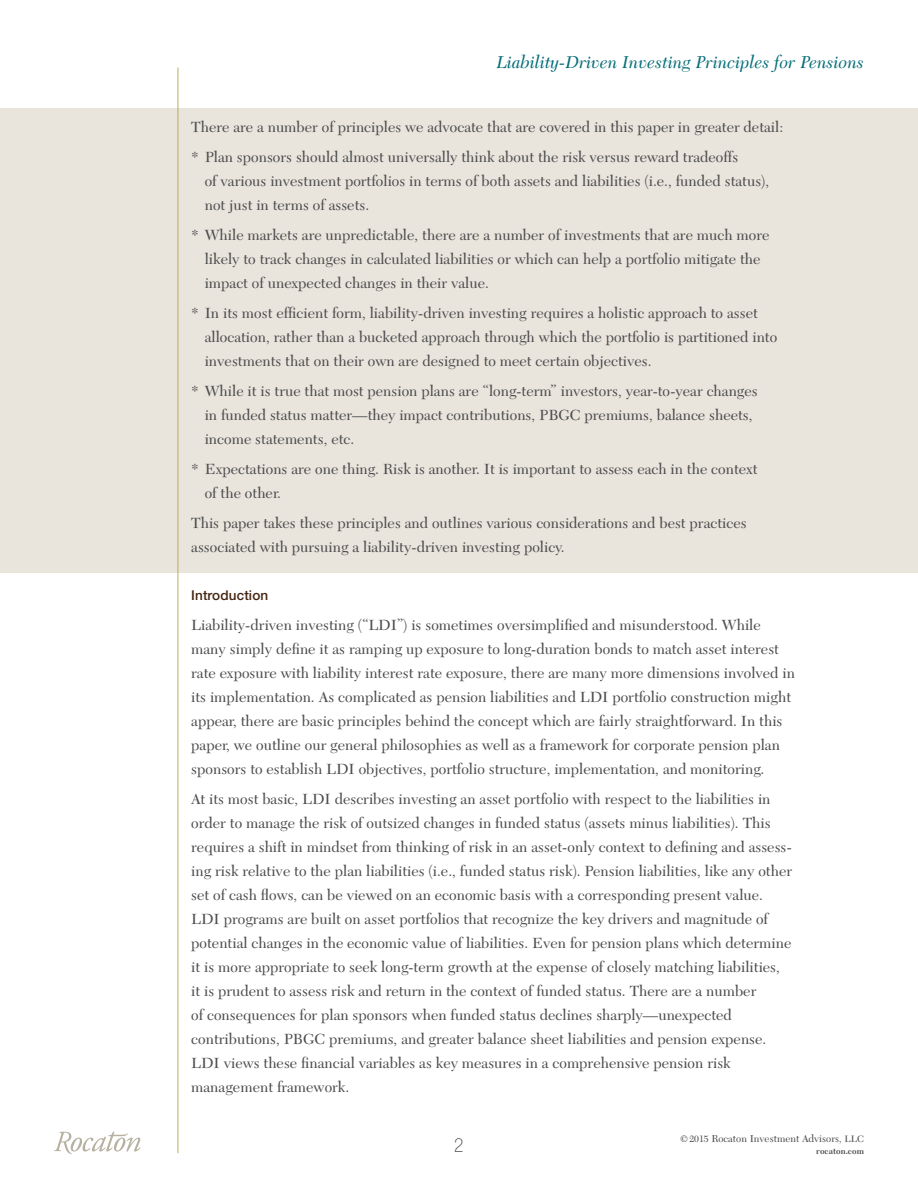
<style>
.page{position:relative;width:918px;height:1188px;background:#fff}
.page>*{position:absolute;margin:0;border:0;box-sizing:border-box;transform-origin:0 0}
.t1{font:100 condensed 19.5px "Helvetica Neue";color:#4b4c4d}
.t2{font:italic 18px "Transitional 511 BT";letter-spacing:.01em;color:#076e79}
.Article_Text{font:15.3px/24px "Transitional 511 BT";letter-spacing:.005em;color:#4b4c4d}
.Section_subhead{font:500 13.5px "Helvetica Neue";letter-spacing:.01em;color:#442411}
.t3{font:10.5px "Transitional 511 BT";letter-spacing:.005em;color:#4b4c4d}
.t4{font:700 9px "Transitional 511 BT";letter-spacing:.005em;color:#4b4c4d}
.s1{font-size:9.75px}
</style>
<div class="page">
<div style="left:0;top:108px;width:918px;height:464px;background:#e9e4dc"></div>
<hr style="left:178px;top:68px;width:1px;height:1085px;background:#baae57">
<svg style="left:54px;top:1132px;width:86px;height:22px"></svg>
<p class="t2" style="left:496px;top:50px;width:369px">Liability-Driven Investing Principles for Pensions</p>
<p class="Article_Text" style="left:191px;top:115px;width:593px">There are a number of principles we advocate that are covered in this paper in greater detail:</p>
<p class="Article_Text" style="left:205px;top:145px;width:566px;text-indent:-14px">* Plan sponsors should almost universally think about the risk versus reward tradeoffs<br>of various investment portfolios in terms of both assets and liabilities (i.e., funded status), not just in terms of assets.</p>
<p class="Article_Text" style="left:205px;top:223px;width:566px;text-indent:-14px">* While markets are unpredictable, there are a number of investments that are much more likely to track changes in calculated liabilities or which can help a portfolio mitigate the impact of unexpected changes in their value.</p>
<p class="Article_Text" style="left:205px;top:301px;width:574px;text-indent:-14px">* In its most efficient form, liability-driven investing requires a holistic approach to asset allocation, rather than a bucketed approach through which the portfolio is partitioned into investments that on their own are designed to meet certain objectives.</p>
<p class="Article_Text" style="left:205px;top:379px;width:555px;text-indent:-14px">* While it is true that most pension plans are “long-term” investors, year-to-year changes in funded status matter—they impact contributions, PBGC premiums, balance sheets, income statements, etc.</p>
<p class="Article_Text" style="left:205px;top:457px;width:554px;text-indent:-14px">* Expectations are one thing. Risk is another. It is important to assess each in the context of the other.</p>
<p class="Article_Text" style="left:191px;top:511px;width:557px">This paper takes these principles and outlines various considerations and best practices associated with pursuing a liability-driven investing policy.</p>
<p class="Section_subhead" style="left:191px;top:587px;width:79px">Introduction</p>
<p class="Article_Text" style="left:191px;top:613px;width:605px">Liability-driven investing (“LDI”) is sometimes oversimplified and misunderstood. While many simply define it as ramping up exposure to long-duration bonds to match asset interest rate exposure with liability interest rate exposure, there are many more dimensions involved in its implementation. As complicated as pension liabilities and LDI portfolio construction might appear, there are basic principles behind the concept which are fairly straightforward. In this paper, we outline our general philosophies as well as a framework for corporate pension plan sponsors to establish LDI objectives, portfolio structure, implementation, and monitoring.</p>
<p class="Article_Text" style="left:191px;top:787px;width:602px">At its most basic, LDI describes investing an asset portfolio with respect to the liabilities in order to manage the risk of outsized changes in funded status (assets minus liabilities). This requires a shift in mindset from thinking of risk in an asset-only context to defining and assess&shy;ing risk relative to the plan liabilities (i.e., funded status risk). Pension liabilities, like any other set of cash flows, can be viewed on an economic basis with a corresponding present value.<br>LDI programs are built on asset portfolios that recognize the key drivers and magnitude of potential changes in the economic value of liabilities. Even for pension plans which determine it is more appropriate to seek long-term growth at the expense of closely matching liabilities, it is prudent to assess risk and return in the context of funded status. There are a number<br>of consequences for plan sponsors when funded status declines sharply—unexpected contributions, PBGC premiums, and greater balance sheet liabilities and pension expense.<br>LDI views these financial variables as key measures in a comprehensive pension risk management framework.</p>
<p class="t1" style="left:454px;top:1134px;width:11px">2</p>
<p class="t3" style="left:680px;top:1132px;width:185px"><span class="s1">©2015</span> Rocaton Investment Advisors, <span class="s1">LLC</span></p>
<p class="t4" style="left:816px;top:1146px;width:49px">rocaton.com</p>
</div>
